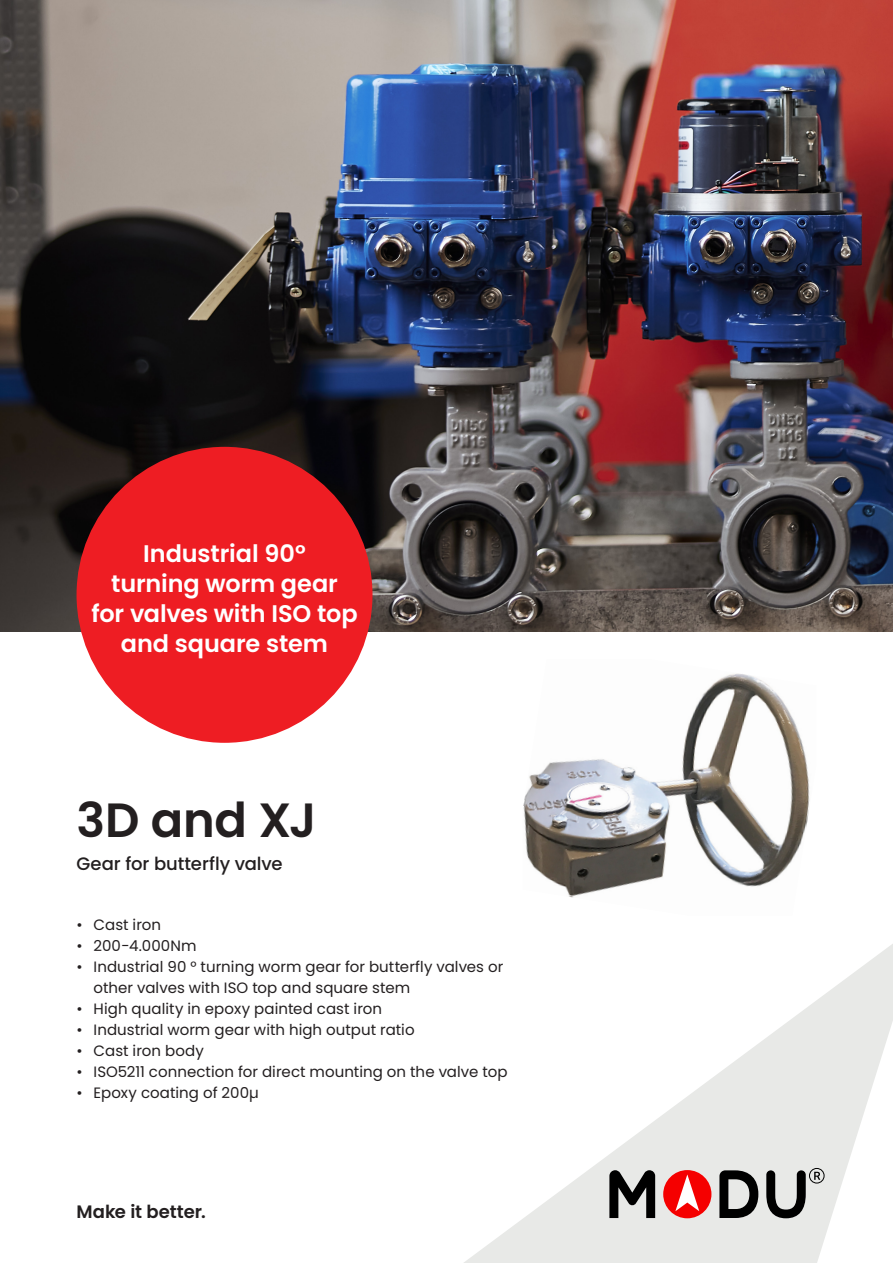
<style>
.page{position:relative;width:893px;height:1263px;background:#fff}
.page>*{position:absolute;margin:0;border:0;box-sizing:border-box;transform-origin:0 0}
.t1{font:600 48px "Poppins";letter-spacing:-.01em;color:#231f20}
.t2{font:600 24px/30px "Poppins";letter-spacing:-.005em;color:#fff;text-align:center}
.t3{font:500 18px "Poppins";letter-spacing:-.005em;color:#231f20}
.t4{font:600 18px "Poppins";letter-spacing:-.005em;color:#231f20}
.t5{font:15px/21px "Poppins";letter-spacing:.005em;color:#231f20}
</style>
<div class="page">
<svg style="left:464px;top:944px;width:429px;height:319px"></svg>
<div style="left:663px;top:1170px;width:48px;height:48px;background:#f50000;border-radius:50%"></div>
<svg style="left:675px;top:1175px;width:24px;height:36px"></svg>
<svg style="left:609px;top:1170px;width:46px;height:48px;background:#606160"></svg>
<svg style="left:719px;top:1170px;width:39px;height:48px;background:#60605f"></svg>
<svg style="left:766px;top:1170px;width:40px;height:48px;background:#797a79"></svg>
<div style="left:809px;top:1168px;width:15px;height:15px;border:1px solid #000;border-radius:50%"></div>
<svg style="left:814px;top:1172px;width:6px;height:8px"></svg>
<img style="left:0;top:0;width:893px;height:631px">
<div style="left:77px;top:447px;width:295px;height:296px;background:#ee1d23;border-radius:50%"></div>
<img style="left:523px;top:673px;width:287px;height:225px">
<h2 class="t2" style="left:91px;top:539px;width:268px">Industrial 90°<br>turning worm gear<br>for valves with ISO top and square stem</h2>
<h1 class="t1" style="left:77px;top:792px;width:241px">3D and XJ</h1>
<p class="t3" style="left:77px;top:853px;width:208px">Gear for butterfly valve</p>
<p class="t5" style="left:77px;top:914px;width:86px">• Cast iron</p>
<p class="t5" style="left:77px;top:935px;width:122px">• 200-4.000Nm</p>
<p class="t5" style="left:94px;top:956px;width:411px;text-indent:-17px">• Industrial 90 ° turning worm gear for butterfly valves or other valves with ISO top and square stem</p>
<p class="t5" style="left:77px;top:998px;width:307px">• High quality in epoxy painted cast iron</p>
<p class="t5" style="left:77px;top:1019px;width:340px">• Industrial worm gear with high output ratio</p>
<p class="t5" style="left:77px;top:1040px;width:129px">• Cast iron body</p>
<p class="t5" style="left:77px;top:1061px;width:432px">• ISO5211 connection for direct mounting on the valve top</p>
<p class="t5" style="left:77px;top:1082px;width:184px">• Epoxy coating of 200µ</p>
<p class="t4" style="left:77px;top:1201px;width:131px">Make it better.</p>
</div>
